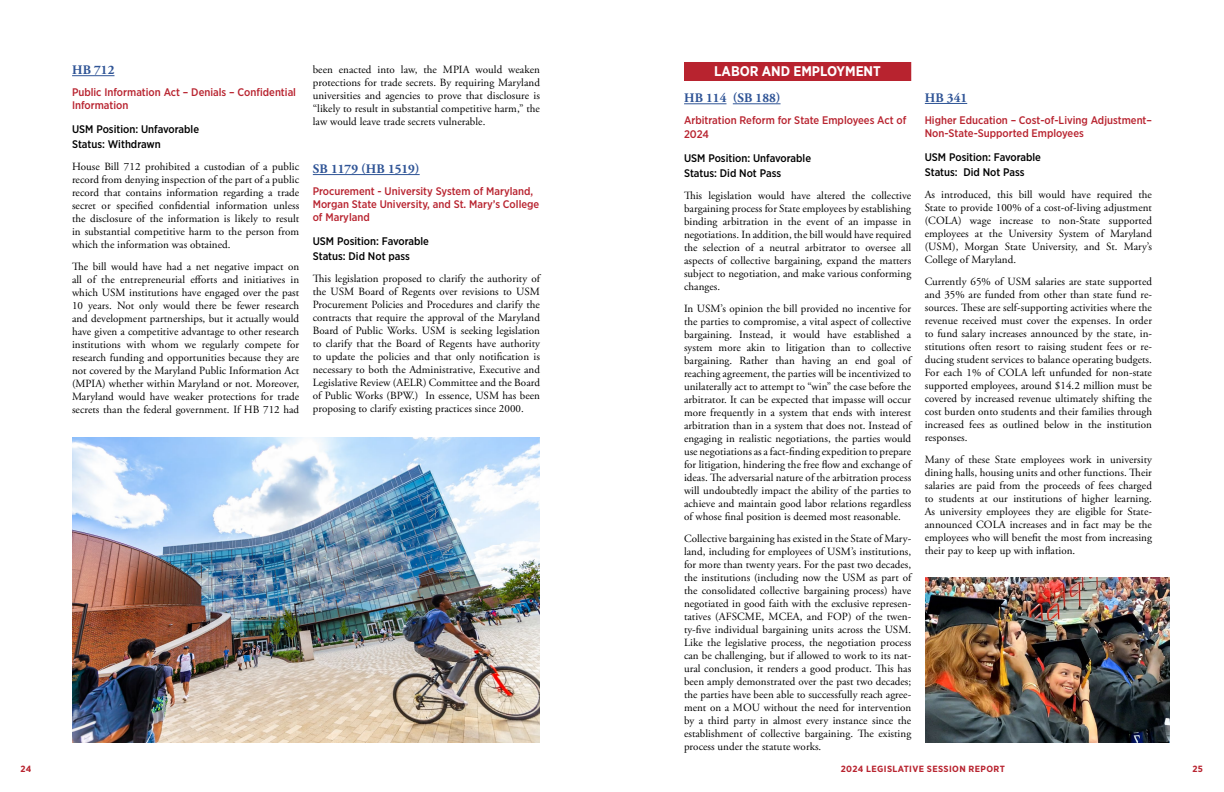
<style>
.page{position:relative;width:1224px;height:792px;background:#fff}
.page>*{position:absolute;margin:0;border:0;box-sizing:border-box;transform-origin:0 0}
.t1{font:700 14px "Gotham Narrow";color:#fff}
.t2{font:700 13px "Adobe Garamond Pro";color:#2f5496}
.t3{font:11px/13px "Adobe Garamond Pro";letter-spacing:.005em;color:#000;text-align:justify}
.t4{font:500 11px/13px "Gotham Narrow";color:#b8232f}
.t5{font:500 11px/15px "Gotham Narrow";color:#000}
.t6{font:700 9px "Gotham Narrow";letter-spacing:.04em;color:#b8232f;scale:1.04 1}
</style>
<div class="page">
<hr style="left:72px;top:75px;width:42px;height:1px;background:#2f5496">
<hr style="left:313px;top:174px;width:107px;height:1px;background:#2f5496">
<div style="left:684px;top:62px;width:227px;height:14px;background:#b8232f"></div>
<div style="left:684px;top:76px;width:227px;height:5px;background:#b8232f"></div>
<hr style="left:684px;top:103px;width:42px;height:1px;background:#2f5496">
<hr style="left:733px;top:103px;width:48px;height:1px;background:#2f5496">
<hr style="left:925px;top:103px;width:42px;height:1px;background:#2f5496">
<img style="left:72px;top:438px;width:468px;height:304px">
<img style="left:925px;top:577px;width:245px;height:165px">
<p class="t2" style="left:72px;top:63px;width:44px">HB 712</p>
<p class="t4" style="left:72px;top:86px;width:226px">Public Information Act – Denials – Confidential<br>Information</p>
<p class="t5" style="left:72px;top:122px;width:129px">USM Position: Unfavorable<br>Status: Withdrawn</p>
<p class="t3" style="left:72px;top:161px;width:229px">House Bill 712 prohibited a custodian of a public record from denying inspection of the part of a public record that contains information regarding a trade secret or specified confidential information unless the disclosure of the information is likely to result in substantial competitive harm to the person from which the information was obtained.</p>
<p class="t3" style="left:72px;top:261px;width:229px">The bill would have had a net negative impact on all of the entrepreneurial efforts and initiatives in which USM institutions have engaged over the past 10 years. Not only would there be fewer research and development partnerships, but it actually would have given a competitive advantage to other research institutions with whom we regularly compete for research funding and opportunities because they are not covered by the Maryland Public Information Act (MPIA) whether within Maryland or not. Moreover, Maryland would have weaker protections for trade secrets than the federal government. If HB 712 had</p>
<p class="t3" style="left:313px;top:63px;width:229px">been enacted into law, the MPIA would weaken protections for trade secrets. By requiring Maryland universities and agencies to prove that disclosure is “likely to result in substantial competitive harm,” the law would leave trade secrets vulnerable.</p>
<p class="t2" style="left:313px;top:162px;width:108px">SB 1179 (HB 1519)</p>
<p class="t4" style="left:313px;top:185px;width:228px">Procurement - University System of Maryland,<br>Morgan State University, and St. Mary’s College of Maryland</p>
<p class="t5" style="left:313px;top:234px;width:118px">USM Position: Favorable<br>Status: Did Not pass</p>
<p class="t3" style="left:313px;top:273px;width:229px">This legislation proposed to clarify the authority of the USM Board of Regents over revisions to USM Procurement Policies and Procedures and clarify the contracts that require the approval of the Maryland Board of Public Works. USM is seeking legislation to clarify that the Board of Regents have authority to update the policies and that only notification is necessary to both the Administrative, Executive and Legislative Review (AELR) Committee and the Board of Public Works (BPW.) In essence, USM has been proposing to clarify existing practices since 2000.</p>
<p class="t1" style="left:714px;top:62px;width:168px">LABOR AND EMPLOYMENT</p>
<p class="t2" style="left:684px;top:91px;width:98px">HB 114 (SB 188)</p>
<p class="t4" style="left:684px;top:114px;width:224px">Arbitration Reform for State Employees Act of<br>2024</p>
<p class="t5" style="left:684px;top:150px;width:129px">USM Position: Unfavorable<br>Status: Did Not Pass</p>
<p class="t3" style="left:684px;top:189px;width:229px">This legislation would have altered the collective bargaining process for State employees by establishing binding arbitration in the event of an impasse in negotiations. In addition, the bill would have required the selection of a neutral arbitrator to oversee all aspects of collective bargaining, expand the matters subject to negotiation, and make various conforming changes.</p>
<p class="t3" style="left:684px;top:302px;width:229px">In USM’s opinion the bill provided no incentive for the parties to compromise, a vital aspect of collective bargaining. Instead, it would have established a system more akin to litigation than to collective bargaining. Rather than having an end goal of reaching agreement, the parties will be incentivized to unilaterally act to attempt to “win” the case before the arbitrator. It can be expected that impasse will occur more frequently in a system that ends with interest arbitration than in a system that does not. Instead of engaging in realistic negotiations, the parties would use negotiations as a fact-finding expedition to prepare for litigation, hindering the free flow and exchange of ideas. The adversarial nature of the arbitration process will undoubtedly impact the ability of the parties to achieve and maintain good labor relations regardless of whose final position is deemed most reasonable.</p>
<p class="t3" style="left:684px;top:532px;width:229px">Collective bargaining has existed in the State of Mary&shy;land, including for employees of USM’s institutions, for more than twenty years. For the past two decades, the institutions (including now the USM as part of the consolidated collective bargaining process) have negotiated in good faith with the exclusive represen&shy;tatives (AFSCME, MCEA, and FOP) of the twen&shy;ty-five individual bargaining units across the USM.<br>Like the legislative process, the negotiation process can be challenging, but if allowed to work to its nat&shy;ural conclusion, it renders a good product. This has been amply demonstrated over the past two decades; the parties have been able to successfully reach agree&shy;ment on a MOU without the need for intervention by a third party in almost every instance since the establishment of collective bargaining. The existing process under the statute works.</p>
<p class="t2" style="left:925px;top:90px;width:44px">HB 341</p>
<p class="t4" style="left:925px;top:114px;width:229px">Higher Education – Cost-of-Living Adjustment–<br>Non-State-Supported Employees</p>
<p class="t5" style="left:925px;top:150px;width:118px">USM Position: Favorable<br>Status: Did Not Pass</p>
<p class="t3" style="left:925px;top:189px;width:229px">As introduced, this bill would have required the State to provide 100% of a cost-of-living adjustment (COLA) wage increase to non-State supported employees at the University System of Maryland (USM), Morgan State University, and St. Mary’s College of Maryland.</p>
<p class="t3" style="left:925px;top:276px;width:229px">Currently 65% of USM salaries are state supported and 35% are funded from other than state fund re&shy;sources. These are self-supporting activities where the revenue received must cover the expenses. In order to fund salary increases announced by the state, in&shy;stitutions often resort to raising student fees or re&shy;ducing student services to balance operating budgets.<br>For each 1% of COLA left unfunded for non-state supported employees, around $14.2 million must be covered by increased revenue ultimately shifting the cost burden onto students and their families through increased fees as outlined below in the institution responses.</p>
<p class="t3" style="left:925px;top:454px;width:229px">Many of these State employees work in university dining halls, housing units and other functions. Their salaries are paid from the proceeds of fees charged to students at our institutions of higher learning.<br>As university employees they are eligible for State&shy;announced COLA increases and in fact may be the employees who will benefit the most from increasing their pay to keep up with inflation.</p>
<p class="t6" style="left:21px;top:763px;width:12px">24</p>
<p class="t6" style="left:841px;top:763px;width:159px">2024 LEGISLATIVE SESSION REPORT</p>
<p class="t6" style="left:1192px;top:763px;width:12px">25</p>
</div>
